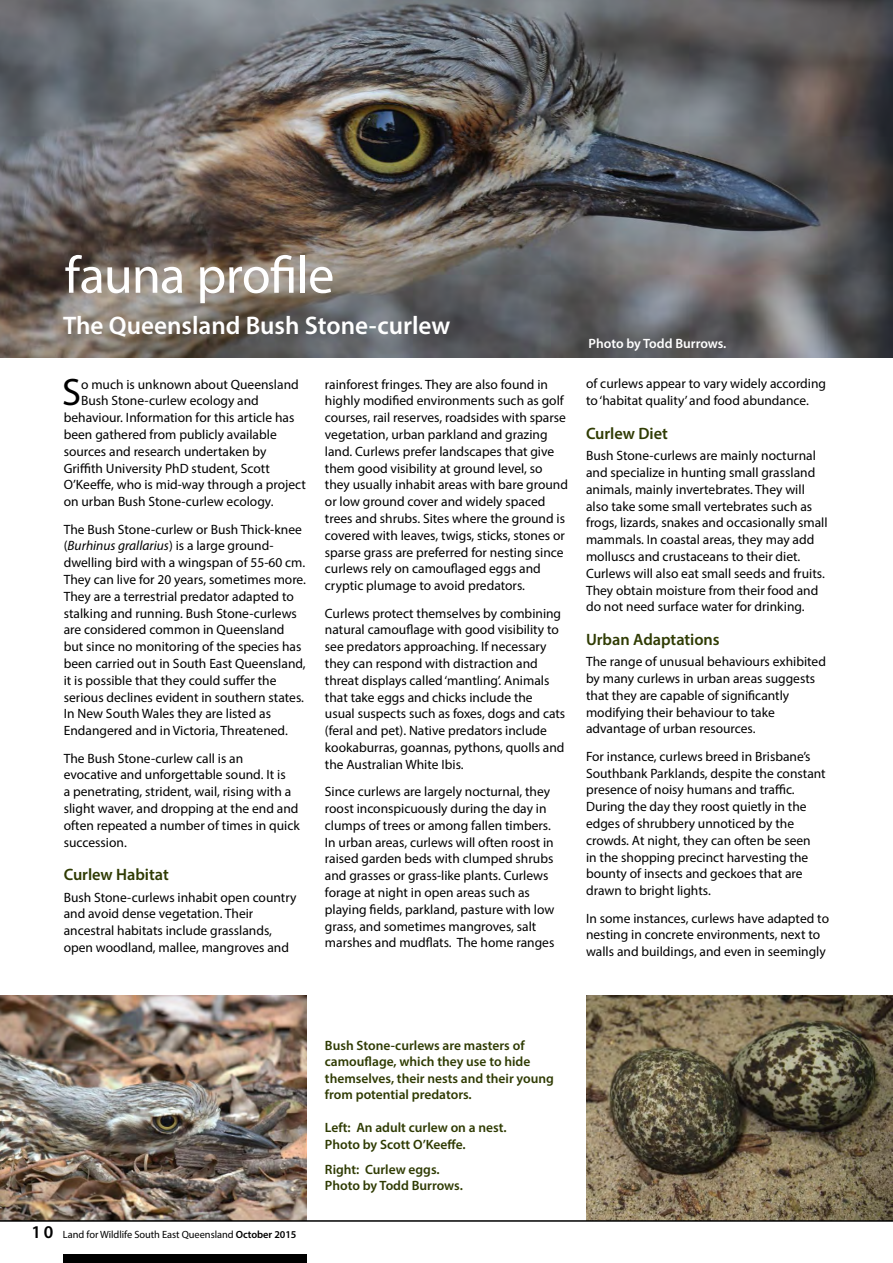
<style>
.page{position:relative;width:893px;height:1263px;background:#fff}
.page>*{position:absolute;margin:0;border:0;box-sizing:border-box;transform-origin:0 0}
.t1{font:52.5px "Myriad Pro";letter-spacing:-.015em;color:#fff}
.t2{font:38.4px "Myriad Pro";color:#000}
.t3{font:600 25.5px "Myriad Pro";color:#fff}
.t4{font:600 16.5px "Myriad Pro";letter-spacing:-.005em;color:#2f3b03}
.t5{font:13.5px/16.8px "Myriad Pro";color:#000}
.t6{font:600 13.5px/16.5px "Myriad Pro";color:#2f3b03}
.t7{font:600 13.5px "Myriad Pro";color:#fff}
.t8{font:10.5px "Myriad Pro";letter-spacing:-.005em;color:#000}
.s1{font-style:italic}
.s2{font-weight:600;font-size:18px}
.s3{font-weight:600}
</style>
<div class="page">
<img style="left:0;top:0;width:893px;height:357px">
<img style="left:587px;top:995px;width:306px;height:225px">
<img style="left:0;top:995px;width:306px;height:225px">
<div style="left:64px;top:1255px;width:243px;height:8px;background:#000"></div>
<hr style="left:0;top:1220px;width:893px;height:2px;background:#000">
<h1 class="t1" style="left:65px;top:243px;width:271px">fauna profile</h1>
<h3 class="t3" style="left:63px;top:309px;width:389px">The Queensland Bush Stone-curlew</h3>
<h2 class="t2" style="left:62px;top:369px;width:20px">S</h2>
<p class="t5" style="left:81px;top:375px;width:219px">o much is unknown about Queensland</p>
<p class="t5" style="left:81px;top:392px;width:179px">Bush Stone-curlew ecology and</p>
<p class="t5" style="left:64px;top:409px;width:232px">behaviour. Information for this article has</p>
<p class="t5" style="left:64px;top:426px;width:214px">been gathered from publicly available</p>
<p class="t5" style="left:64px;top:443px;width:204px">sources and research undertaken by</p>
<p class="t5" style="left:64px;top:459px;width:208px">Griffith University PhD student, Scott</p>
<p class="t5" style="left:64px;top:476px;width:244px">O’Keeffe, who is mid-way through a project</p>
<p class="t5" style="left:64px;top:493px;width:211px">on urban Bush Stone-curlew ecology.</p>
<p class="t5" style="left:64px;top:520px;width:244px">The Bush Stone-curlew or Bush Thick-knee (<span class="s1">Burhinus grallarius</span>) is a large ground&shy;dwelling bird with a wingspan of 55-60 cm.<br>They can live for 20 years, sometimes more.<br>They are a terrestrial predator adapted to stalking and running. Bush Stone-curlews are considered common in Queensland but since no monitoring of the species has been carried out in South East Queensland, it is possible that they could suffer the serious declines evident in southern states.<br>In New South Wales they are listed as Endangered and in Victoria, Threatened.</p>
<p class="t5" style="left:64px;top:749px;width:238px">The Bush Stone-curlew call is an evocative and unforgettable sound. It is<br>a penetrating, strident, wail, rising with a slight waver, and dropping at the end and often repeated a number of times in quick succession.</p>
<p class="t4" style="left:64px;top:864px;width:107px">Curlew Habitat</p>
<p class="t5" style="left:64px;top:888px;width:234px">Bush Stone-curlews inhabit open country and avoid dense vegetation. Their ancestral habitats include grasslands, open woodland, mallee, mangroves and</p>
<p class="t5" style="left:325px;top:375px;width:245px">rainforest fringes. They are also found in highly modified environments such as golf courses, rail reserves, roadsides with sparse vegetation, urban parkland and grazing land. Curlews prefer landscapes that give them good visibility at ground level, so they usually inhabit areas with bare ground or low ground cover and widely spaced trees and shrubs. Sites where the ground is covered with leaves, twigs, sticks, stones or sparse grass are preferred for nesting since curlews rely on camouflaged eggs and cryptic plumage to avoid predators.</p>
<p class="t5" style="left:325px;top:604px;width:242px">Curlews protect themselves by combining natural camouflage with good visibility to see predators approaching. If necessary they can respond with distraction and threat displays called ‘mantling’. Animals that take eggs and chicks include the usual suspects such as foxes, dogs and cats (feral and pet). Native predators include kookaburras, goannas, pythons, quolls and the Australian White Ibis.</p>
<p class="t5" style="left:325px;top:783px;width:231px">Since curlews are largely nocturnal, they roost inconspicuously during the day in clumps of trees or among fallen timbers.<br>In urban areas, curlews will often roost in raised garden beds with clumped shrubs and grasses or grass-like plants. Curlews forage at night in open areas such as playing fields, parkland, pasture with low grass, and sometimes mangroves, salt marshes and mudflats. The home ranges</p>
<p class="t7" style="left:589px;top:335px;width:139px">Photo by Todd Burrows.</p>
<p class="t5" style="left:586px;top:375px;width:242px">of curlews appear to vary widely according to ‘habitat quality’ and food abundance.</p>
<p class="t4" style="left:586px;top:423px;width:83px">Curlew Diet</p>
<p class="t5" style="left:586px;top:447px;width:243px">Bush Stone-curlews are mainly nocturnal and specialize in hunting small grassland animals, mainly invertebrates. They will also take some small vertebrates such as frogs, lizards, snakes and occasionally small mammals. In coastal areas, they may add molluscs and crustaceans to their diet.<br>Curlews will also eat small seeds and fruits.<br>They obtain moisture from their food and do not need surface water for drinking.</p>
<p class="t4" style="left:586px;top:629px;width:135px">Urban Adaptations</p>
<p class="t5" style="left:586px;top:653px;width:241px">The range of unusual behaviours exhibited by many curlews in urban areas suggests that they are capable of significantly modifying their behaviour to take advantage of urban resources.</p>
<p class="t5" style="left:586px;top:748px;width:241px">For instance, curlews breed in Brisbane’s Southbank Parklands, despite the constant presence of noisy humans and traffic.<br>During the day they roost quietly in the edges of shrubbery unnoticed by the crowds. At night, they can often be seen<br>in the shopping precinct harvesting the bounty of insects and geckoes that are drawn to bright lights.</p>
<p class="t5" style="left:586px;top:909px;width:244px">In some instances, curlews have adapted to nesting in concrete environments, next to walls and buildings, and even in seemingly</p>
<p class="t8" style="left:31px;top:1228px;width:267px"><span class="s2">1 0</span> Land for Wildlife South East Queensland <span class="s3">October 2015</span></p>
<p class="t6" style="left:325px;top:1037px;width:231px">Bush Stone-curlews are masters of camouflage, which they use to hide themselves, their nests and their young from potential predators.</p>
<p class="t6" style="left:325px;top:1119px;width:183px">Left: An adult curlew on a nest.<br>Photo by Scott O’Keeffe.</p>
<p class="t6" style="left:325px;top:1161px;width:139px">Right: Curlew eggs.<br>Photo by Todd Burrows.</p>
</div>
